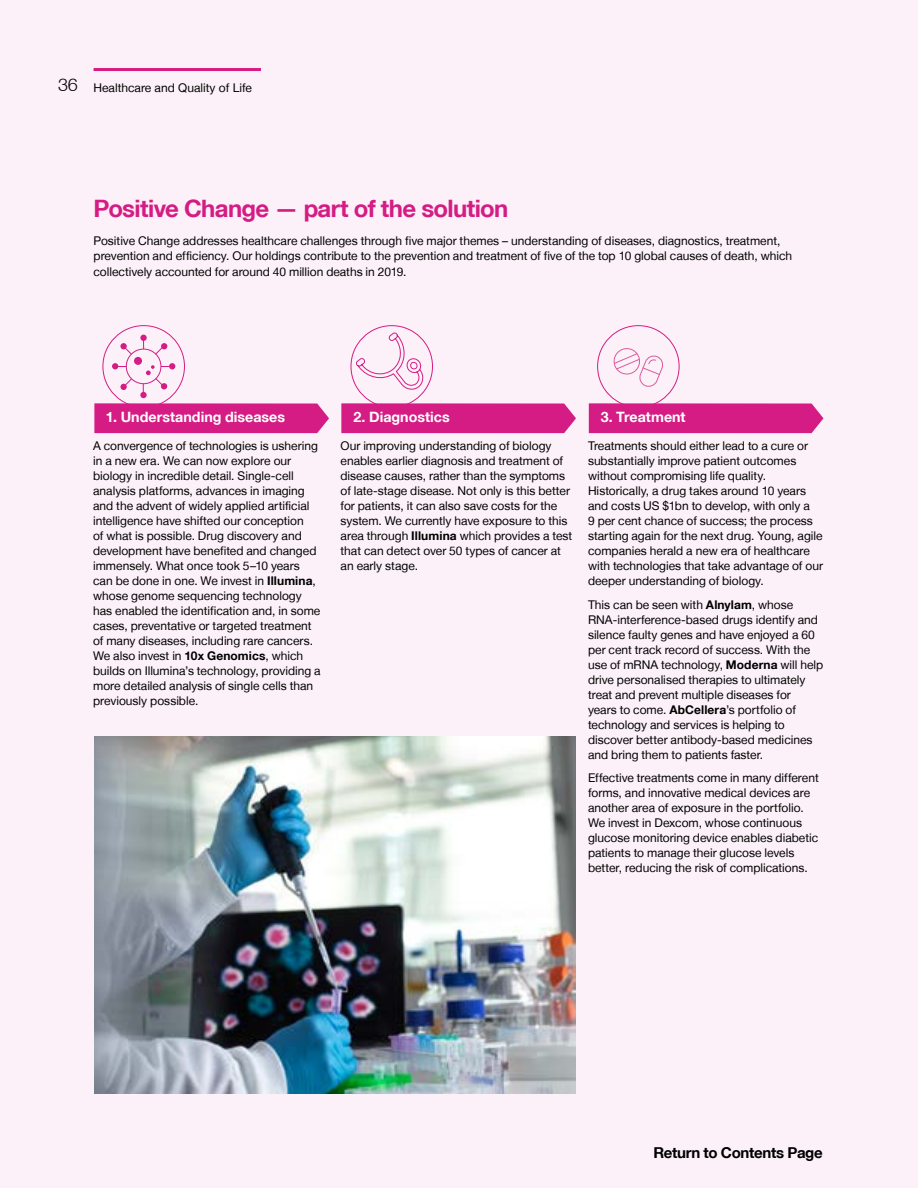
<style>
.page{position:relative;width:918px;height:1188px;background:#fcf1f8}
.page>*{position:absolute;margin:0;border:0;box-sizing:border-box;transform-origin:0 0}
.t1{font:700 24px "Helvetica Neue LT";letter-spacing:-.025em;color:#d51c84}
.t2{font:300 18px "Helvetica Neue LT";color:#000}
.t3{font:700 15px "Helvetica Neue LT";letter-spacing:-.02em;color:#000}
.t4{font:700 14.25px "Helvetica Neue LT";color:#fff}
.t5{font:12px/15px "Helvetica Neue LT";color:#000}
.s1{font-weight:700}
</style>
<div class="page">
<div style="left:589px;top:403px;width:234px;height:30px;background:#d51c84"></div>
<div style="left:341px;top:403px;width:235px;height:30px;background:#d51c84"></div>
<div style="left:94px;top:403px;width:235px;height:30px;background:#d51c84"></div>
<div style="left:103px;top:325px;width:82px;height:83px;border:1px solid #d51c84;border-radius:50%"></div>
<div style="left:126px;top:349px;width:35px;height:35px;border:1px solid #d51c84;border-radius:50%"></div>
<div style="left:134px;top:357px;width:8px;height:8px;background:#d51c84;border-radius:50%"></div>
<div style="left:140px;top:335px;width:7px;height:6px;background:#d51c84;border-radius:50%"></div>
<svg style="left:124px;top:348px;width:8px;height:7px"></svg>
<svg style="left:125px;top:378px;width:7px;height:7px"></svg>
<div style="left:120px;top:343px;width:7px;height:6px;background:#d51c84;border-radius:50%"></div>
<svg style="left:112px;top:363px;width:14px;height:6px"></svg>
<div style="left:120px;top:384px;width:7px;height:6px;background:#d51c84;border-radius:50%"></div>
<div style="left:140px;top:392px;width:7px;height:6px;background:#d51c84;border-radius:50%"></div>
<svg style="left:155px;top:343px;width:12px;height:12px"></svg>
<svg style="left:143px;top:363px;width:32px;height:30px"></svg>
<div style="left:597px;top:325px;width:82px;height:83px;border:1px solid #d51c84;border-radius:50%"></div>
<svg style="left:613px;top:348px;width:50px;height:39px"></svg>
<div style="left:351px;top:325px;width:82px;height:83px;border:1px solid #d51c84;border-radius:50%"></div>
<svg style="left:355px;top:332px;width:70px;height:59px"></svg>
<img style="left:94px;top:736px;width:481px;height:358px">
<hr style="left:94px;top:68px;width:167px;height:3px;background:#d51c84">
<h2 class="t2" style="left:58px;top:73px;width:21px">36</h2>
<p class="t5" style="left:94px;top:80px;width:160px">Healthcare and Quality of Life</p>
<h1 class="t1" style="left:94px;top:194px;width:416px">Positive Change — part of the solution</h1>
<p class="t5" style="left:94px;top:233px;width:700px">Positive Change addresses healthcare challenges through five major themes – understanding of diseases, diagnostics, treatment, prevention and efficiency. Our holdings contribute to the prevention and treatment of five of the top 10 global causes of death, which collectively accounted for around 40 million deaths in 2019.</p>
<p class="t4" style="left:106px;top:408px;width:181px">1. Understanding diseases</p>
<p class="t5" style="left:93px;top:438px;width:229px">A convergence of technologies is ushering in a new era. We can now explore our biology in incredible detail. Single-cell analysis platforms, advances in imaging and the advent of widely applied artificial intelligence have shifted our conception<br>of what is possible. Drug discovery and development have benefited and changed immensely. What once took 5–10 years can be done in one. We invest in <span class="s1">Illumina</span>, whose genome sequencing technology has enabled the identification and, in some cases, preventative or targeted treatment of many diseases, including rare cancers.<br>We also invest in <span class="s1">10x Genomics</span>, which builds on Illumina’s technology, providing a more detailed analysis of single cells than previously possible.</p>
<p class="t4" style="left:353px;top:408px;width:98px">2. Diagnostics</p>
<p class="t5" style="left:341px;top:438px;width:233px">Our improving understanding of biology enables earlier diagnosis and treatment of disease causes, rather than the symptoms of late-stage disease. Not only is this better for patients, it can also save costs for the system. We currently have exposure to this area through <span class="s1">Illumina</span> which provides a test that can detect over 50 types of cancer at an early stage.</p>
<p class="t4" style="left:601px;top:408px;width:86px">3. Treatment</p>
<p class="t5" style="left:588px;top:438px;width:236px">Treatments should either lead to a cure or substantially improve patient outcomes without compromising life quality.<br>Historically, a drug takes around 10 years and costs US $1bn to develop, with only a<br>9 per cent chance of success; the process starting again for the next drug. Young, agile companies herald a new era of healthcare with technologies that take advantage of our deeper understanding of biology.</p>
<p class="t5" style="left:588px;top:597px;width:237px">This can be seen with <span class="s1">Alnylam</span>, whose RNA-interference-based drugs identify and silence faulty genes and have enjoyed a 60 per cent track record of success. With the use of mRNA technology, <span class="s1">Moderna</span> will help drive personalised therapies to ultimately treat and prevent multiple diseases for<br>years to come. <span class="s1">AbCellera</span>’s portfolio of technology and services is helping to discover better antibody-based medicines and bring them to patients faster.</p>
<p class="t5" style="left:588px;top:770px;width:232px">Effective treatments come in many different forms, and innovative medical devices are another area of exposure in the portfolio.<br>We invest in Dexcom, whose continuous glucose monitoring device enables diabetic patients to manage their glucose levels better, reducing the risk of complications.</p>
<p class="t3" style="left:653px;top:1143px;width:171px">Return to Contents Page</p>
</div>
